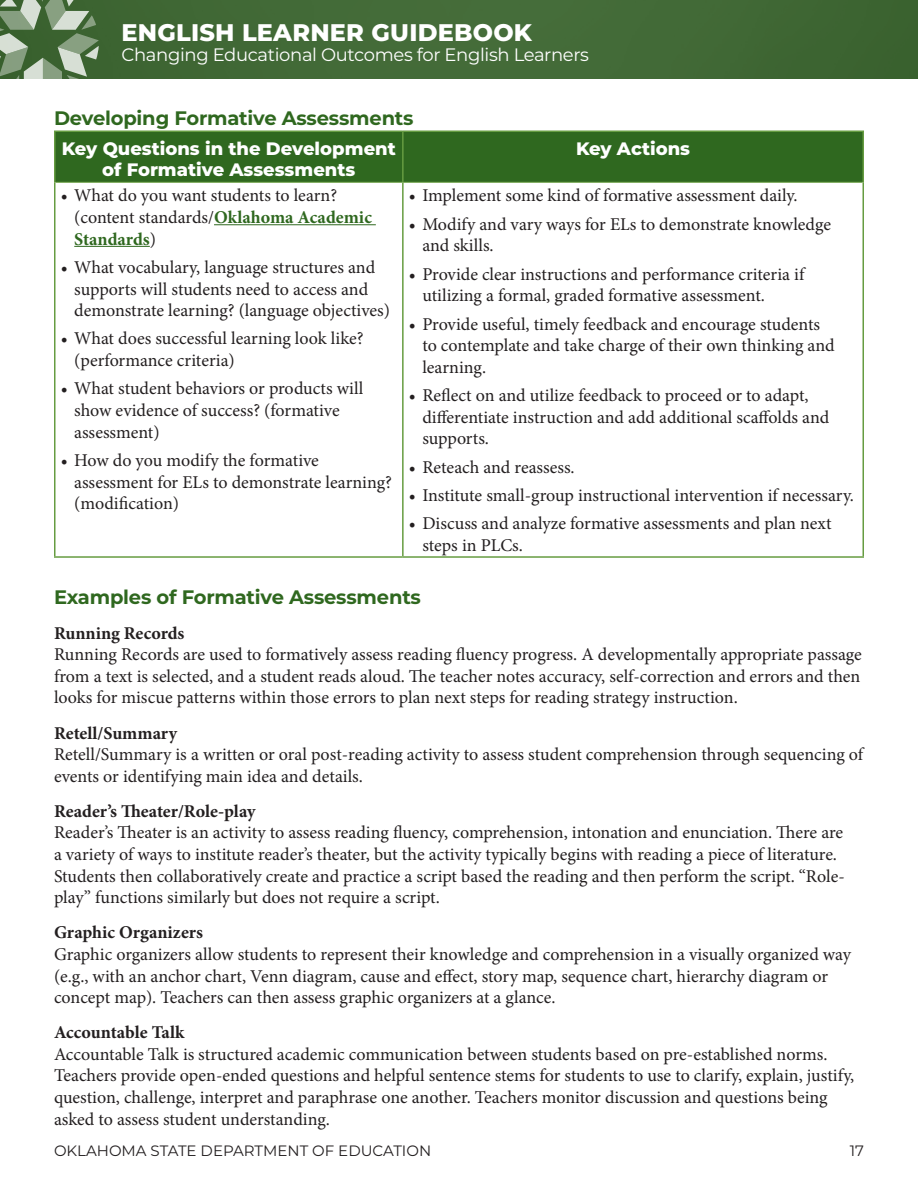
<style>
.page{position:relative;width:918px;height:1188px;background:#fff}
.page>*{position:absolute;margin:0;border:0;box-sizing:border-box;transform-origin:0 0}
.t1{font:800 24px "Montserrat";letter-spacing:.01em;color:#fff}
.H3{font:700 19.5px "Montserrat";letter-spacing:-.01em;color:#2f681f}
.Body_Text{font:18px/21.6px "Minion Pro";color:#231f20}
.H4_No_Indent{font:700 18px "Minion Pro";color:#231f20}
.Table_Header{font:800 18px/21.6px "Montserrat";color:#fff;text-align:center}
.t2{font:18px "Montserrat";letter-spacing:-.02em;color:#fff}
.t3{font:15px "Montserrat";color:#231f20}
.s1{font-weight:700;color:#2f681f}
</style>
<div class="page">
<div style="left:0;top:0;width:918px;height:79px;background:#426a37"></div>
<svg style="left:0;top:0;width:99px;height:79px"></svg>
<div style="left:56px;top:132px;width:806px;height:50px;background:#2f681f"></div>
<hr style="left:54px;top:131px;width:349px;height:1px;background:#669c41">
<hr style="left:54px;top:132px;width:2px;height:50px;background:#669c41">
<hr style="left:403px;top:131px;width:461px;height:1px;background:#669c41">
<hr style="left:402px;top:132px;width:2px;height:50px;background:#669c41">
<hr style="left:862px;top:132px;width:2px;height:50px;background:#669c41">
<hr style="left:56px;top:182px;width:347px;height:1px;background:#669c41">
<hr style="left:403px;top:182px;width:459px;height:1px;background:#669c41">
<hr style="left:54px;top:182px;width:2px;height:374px;background:#669c41">
<hr style="left:402px;top:183px;width:2px;height:373px;background:#669c41">
<hr style="left:862px;top:182px;width:2px;height:374px;background:#669c41">
<hr style="left:54px;top:556px;width:349px;height:2px;background:#669c41">
<hr style="left:403px;top:556px;width:461px;height:2px;background:#669c41">
<hr style="left:214px;top:224px;width:162px;height:1px;background:#2f681f">
<hr style="left:74px;top:246px;width:76px;height:1px;background:#2f681f">
<h1 class="t1" style="left:122px;top:15px;width:412px">ENGLISH LEARNER GUIDEBOOK</h1>
<p class="t2" style="left:122px;top:42px;width:469px">Changing Educational Outcomes for English Learners</p>
<p class="H3" style="left:54px;top:104px;width:361px">Developing Formative Assessments</p>
<h3 class="Table_Header" style="left:62px;top:136px;width:336px">Key Questions in the Development of Formative Assessments</h3>
<h3 class="Table_Header" style="left:576px;top:136px;width:116px">Key Actions</h3>
<p class="Body_Text" style="left:74px;top:185px;width:299px;text-indent:-14px">• What do you want students to learn? (content standards/<span class="s1">Oklahoma Academic<br>Standards</span>)</p>
<p class="Body_Text" style="left:74px;top:256px;width:317px;text-indent:-14px">• What vocabulary, language structures and supports will students need to access and demonstrate learning? (language objectives)</p>
<p class="Body_Text" style="left:74px;top:328px;width:291px;text-indent:-14px">• What does successful learning look like? (performance criteria)</p>
<p class="Body_Text" style="left:74px;top:378px;width:291px;text-indent:-14px">• What student behaviors or products will show evidence of success? (formative assessment)</p>
<p class="Body_Text" style="left:74px;top:450px;width:319px;text-indent:-14px">• How do you modify the formative assessment for ELs to demonstrate learning? (modification)</p>
<p class="Body_Text" style="left:409px;top:185px;width:390px">• Implement some kind of formative assessment daily.</p>
<p class="Body_Text" style="left:422px;top:213px;width:410px;text-indent:-14px">• Modify and vary ways for ELs to demonstrate knowledge and skills.</p>
<p class="Body_Text" style="left:422px;top:263px;width:384px;text-indent:-14px">• Provide clear instructions and performance criteria if utilizing a formal, graded formative assessment.</p>
<p class="Body_Text" style="left:422px;top:313px;width:414px;text-indent:-14px">• Provide useful, timely feedback and encourage students to contemplate and take charge of their own thinking and learning.</p>
<p class="Body_Text" style="left:422px;top:385px;width:408px;text-indent:-14px">• Reflect on and utilize feedback to proceed or to adapt, differentiate instruction and add additional scaffolds and supports.</p>
<p class="Body_Text" style="left:409px;top:456px;width:167px">• Reteach and reassess.</p>
<p class="Body_Text" style="left:409px;top:485px;width:447px">• Institute small-group instructional intervention if necessary.</p>
<p class="Body_Text" style="left:422px;top:513px;width:411px;text-indent:-14px">• Discuss and analyze formative assessments and plan next steps in PLCs.</p>
<p class="H3" style="left:54px;top:583px;width:369px">Examples of Formative Assessments</p>
<p class="H4_No_Indent" style="left:54px;top:620px;width:132px">Running Records</p>
<p class="Body_Text" style="left:54px;top:644px;width:809px;text-align:justify">Running Records are used to formatively assess reading fluency progress. A developmentally appropriate passage from a text is selected, and a student reads aloud. The teacher notes accuracy, self-correction and errors and then looks for miscue patterns within those errors to plan next steps for reading strategy instruction.</p>
<p class="H4_No_Indent" style="left:54px;top:720px;width:125px">Retell/Summary</p>
<p class="Body_Text" style="left:54px;top:744px;width:811px">Retell/Summary is a written or oral post-reading activity to assess student comprehension through sequencing of events or identifying main idea and details.</p>
<p class="H4_No_Indent" style="left:54px;top:798px;width:203px">Reader’s Theater/Role-play</p>
<p class="Body_Text" style="left:54px;top:822px;width:792px">Reader’s Theater is an activity to assess reading fluency, comprehension, intonation and enunciation. There are a variety of ways to institute reader’s theater, but the activity typically begins with reading a piece of literature.<br>Students then collaboratively create and practice a script based the reading and then perform the script. “Role&shy;play” functions similarly but does not require a script.</p>
<p class="H4_No_Indent" style="left:54px;top:920px;width:151px">Graphic Organizers</p>
<p class="Body_Text" style="left:54px;top:943px;width:799px">Graphic organizers allow students to represent their knowledge and comprehension in a visually organized way (e.g., with an anchor chart, Venn diagram, cause and effect, story map, sequence chart, hierarchy diagram or concept map). Teachers can then assess graphic organizers at a glance.</p>
<p class="H4_No_Indent" style="left:54px;top:1020px;width:132px">Accountable Talk</p>
<p class="Body_Text" style="left:54px;top:1043px;width:802px">Accountable Talk is structured academic communication between students based on pre-established norms.<br>Teachers provide open-ended questions and helpful sentence stems for students to use to clarify, explain, justify, question, challenge, interpret and paraphrase one another. Teachers monitor discussion and questions being asked to assess student understanding.</p>
<p class="t3" style="left:54px;top:1140px;width:379px">OKLAHOMA STATE DEPARTMENT OF EDUCATION</p>
<p class="t3" style="left:850px;top:1140px;width:16px">17</p>
</div>
